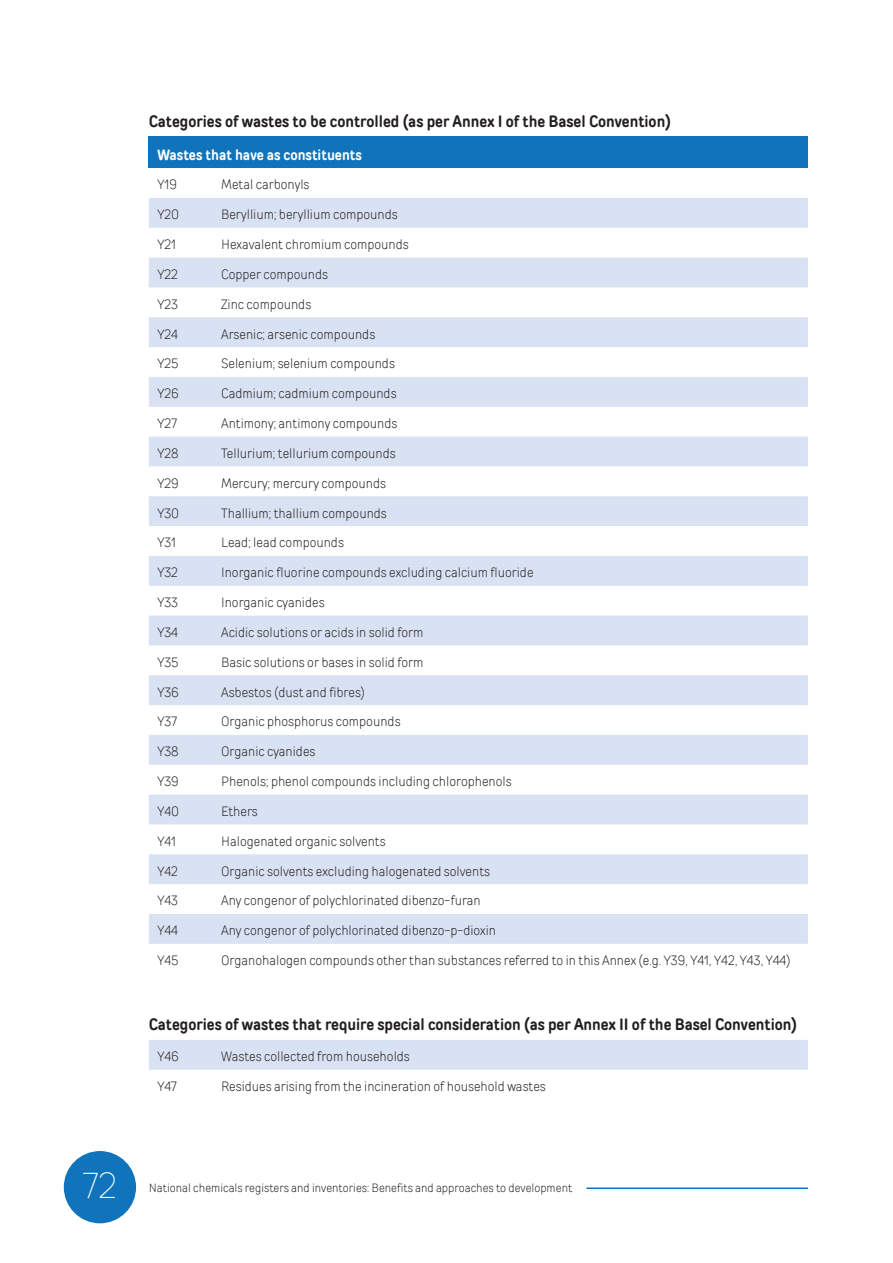
<style>
.page{position:relative;width:893px;height:1263px;background:#fff}
.page>*{position:absolute;margin:0;border:0;box-sizing:border-box;transform-origin:0 0}
.t1{font:100 36px "TT Rounds Condensed";color:#fff}
.brød{font:700 16.5px "TT Rounds Condensed";color:#231f20}
.tabel{font:700 15px "TT Rounds Condensed";color:#fff}
.tabel-2{font:300 13.5px "TT Rounds Condensed";color:#231f20}
.t2{font:300 12px "TT Rounds Condensed";color:#231f20}
</style>
<div class="page">
<hr style="left:586px;top:1187px;width:222px;height:2px;background:#1074bc">
<div style="left:64px;top:1151px;width:72px;height:72px;background:#1074bc;border-radius:50%"></div>
<div style="left:149px;top:137px;width:659px;height:31px;background:#1074bc"></div>
<svg style="left:149px;top:198px;width:659px;height:746px;fill:#d9e2f2"></svg>
<div style="left:149px;top:1040px;width:659px;height:30px;background:#d9e2f2"></div>
<p class="brød" style="left:149px;top:110px;width:524px">Categories of wastes to be controlled (as per Annex I of the Basel Convention)</p>
<p class="tabel" style="left:157px;top:144px;width:206px">Wastes that have as constituents</p>
<p class="tabel-2" style="left:157px;top:176px;width:21px">Y19</p>
<p class="tabel-2" style="left:221px;top:176px;width:90px">Metal carbonyls</p>
<p class="tabel-2" style="left:157px;top:206px;width:23px">Y20</p>
<p class="tabel-2" style="left:221px;top:206px;width:178px">Beryllium; beryllium compounds</p>
<p class="tabel-2" style="left:157px;top:235px;width:20px">Y21</p>
<p class="tabel-2" style="left:221px;top:235px;width:189px">Hexavalent chromium compounds</p>
<p class="tabel-2" style="left:157px;top:265px;width:22px">Y22</p>
<p class="tabel-2" style="left:221px;top:265px;width:108px">Copper compounds</p>
<p class="tabel-2" style="left:157px;top:295px;width:22px">Y23</p>
<p class="tabel-2" style="left:221px;top:295px;width:92px">Zinc compounds</p>
<p class="tabel-2" style="left:157px;top:325px;width:22px">Y24</p>
<p class="tabel-2" style="left:221px;top:325px;width:156px">Arsenic; arsenic compounds</p>
<p class="tabel-2" style="left:157px;top:355px;width:23px">Y25</p>
<p class="tabel-2" style="left:221px;top:355px;width:175px">Selenium; selenium compounds</p>
<p class="tabel-2" style="left:157px;top:385px;width:23px">Y26</p>
<p class="tabel-2" style="left:221px;top:385px;width:177px">Cadmium; cadmium compounds</p>
<p class="tabel-2" style="left:157px;top:414px;width:21px">Y27</p>
<p class="tabel-2" style="left:221px;top:414px;width:178px">Antimony; antimony compounds</p>
<p class="tabel-2" style="left:157px;top:444px;width:23px">Y28</p>
<p class="tabel-2" style="left:221px;top:444px;width:176px">Tellurium; tellurium compounds</p>
<p class="tabel-2" style="left:157px;top:474px;width:23px">Y29</p>
<p class="tabel-2" style="left:221px;top:474px;width:166px">Mercury; mercury compounds</p>
<p class="tabel-2" style="left:157px;top:504px;width:23px">Y30</p>
<p class="tabel-2" style="left:221px;top:504px;width:167px">Thallium; thallium compounds</p>
<p class="tabel-2" style="left:157px;top:534px;width:20px">Y31</p>
<p class="tabel-2" style="left:221px;top:534px;width:124px">Lead; lead compounds</p>
<p class="tabel-2" style="left:157px;top:564px;width:22px">Y32</p>
<p class="tabel-2" style="left:221px;top:564px;width:314px">Inorganic fluorine compounds excluding calcium fluoride</p>
<p class="tabel-2" style="left:157px;top:593px;width:22px">Y33</p>
<p class="tabel-2" style="left:221px;top:593px;width:105px">Inorganic cyanides</p>
<p class="tabel-2" style="left:157px;top:623px;width:22px">Y34</p>
<p class="tabel-2" style="left:221px;top:623px;width:204px">Acidic solutions or acids in solid form</p>
<p class="tabel-2" style="left:157px;top:653px;width:23px">Y35</p>
<p class="tabel-2" style="left:221px;top:653px;width:204px">Basic solutions or bases in solid form</p>
<p class="tabel-2" style="left:157px;top:683px;width:23px">Y36</p>
<p class="tabel-2" style="left:221px;top:683px;width:146px">Asbestos (dust and fibres)</p>
<p class="tabel-2" style="left:157px;top:713px;width:21px">Y37</p>
<p class="tabel-2" style="left:221px;top:713px;width:181px">Organic phosphorus compounds</p>
<p class="tabel-2" style="left:157px;top:743px;width:23px">Y38</p>
<p class="tabel-2" style="left:221px;top:743px;width:96px">Organic cyanides</p>
<p class="tabel-2" style="left:157px;top:772px;width:23px">Y39</p>
<p class="tabel-2" style="left:221px;top:772px;width:292px">Phenols; phenol compounds including chlorophenols</p>
<p class="tabel-2" style="left:157px;top:802px;width:23px">Y40</p>
<p class="tabel-2" style="left:221px;top:802px;width:38px">Ethers</p>
<p class="tabel-2" style="left:157px;top:832px;width:20px">Y41</p>
<p class="tabel-2" style="left:221px;top:832px;width:166px">Halogenated organic solvents</p>
<p class="tabel-2" style="left:157px;top:862px;width:22px">Y42</p>
<p class="tabel-2" style="left:221px;top:862px;width:270px">Organic solvents excluding halogenated solvents</p>
<p class="tabel-2" style="left:157px;top:892px;width:22px">Y43</p>
<p class="tabel-2" style="left:221px;top:892px;width:261px">Any congenor of polychlorinated dibenzo-furan</p>
<p class="tabel-2" style="left:157px;top:922px;width:22px">Y44</p>
<p class="tabel-2" style="left:221px;top:922px;width:276px">Any congenor of polychlorinated dibenzo-p-dioxin</p>
<p class="tabel-2" style="left:157px;top:951px;width:23px">Y45</p>
<p class="tabel-2" style="left:221px;top:951px;width:571px">Organohalogen compounds other than substances referred to in this Annex (e.g. Y39, Y41, Y42, Y43, Y44)</p>
<p class="brød" style="left:149px;top:1013px;width:650px">Categories of wastes that require special consideration (as per Annex II of the Basel Convention)</p>
<p class="tabel-2" style="left:157px;top:1047px;width:23px">Y46</p>
<p class="tabel-2" style="left:221px;top:1047px;width:190px">Wastes collected from households</p>
<p class="tabel-2" style="left:157px;top:1077px;width:21px">Y47</p>
<p class="tabel-2" style="left:221px;top:1077px;width:326px">Residues arising from the incineration of household wastes</p>
<h1 class="t1" style="left:83px;top:1161px;width:36px">72</h1>
<p class="t2" style="left:149px;top:1180px;width:425px">National chemicals registers and inventories: Benefits and approaches to development</p>
</div>
